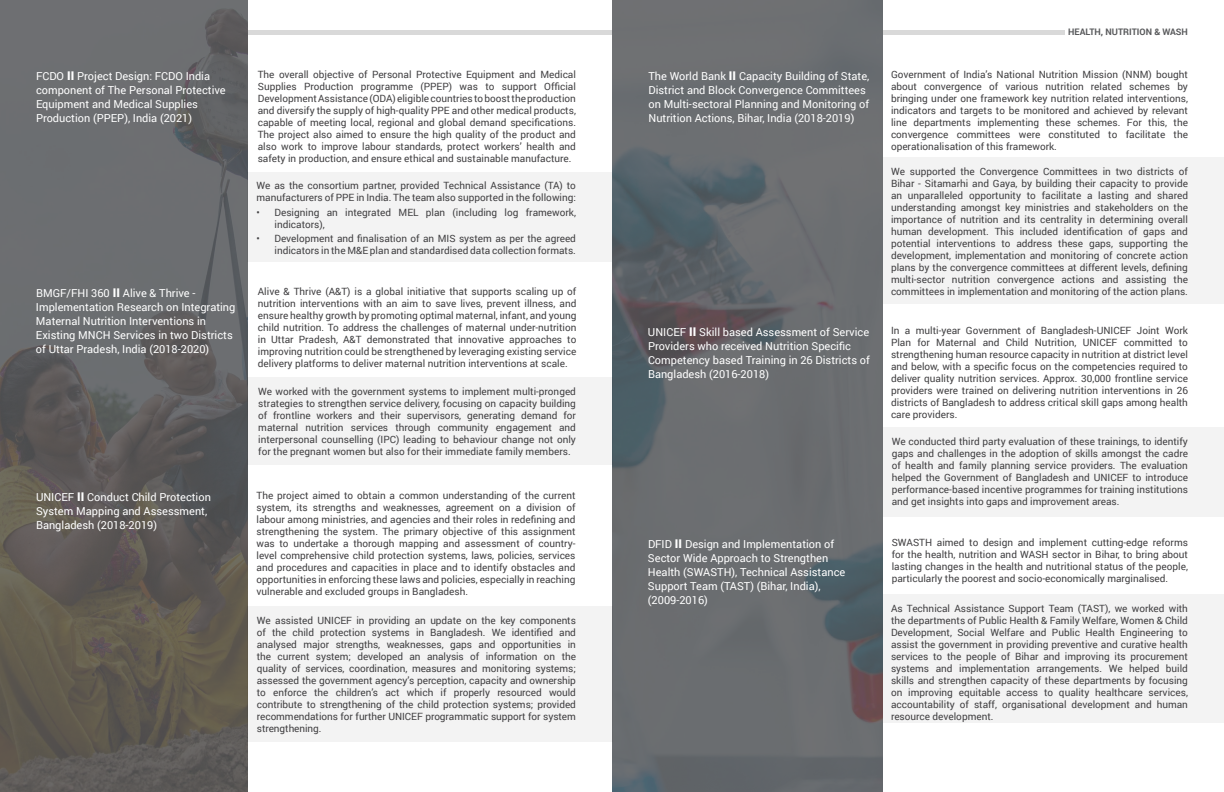
<style>
.page{position:relative;width:1224px;height:792px;background:#fff}
.page>*{position:absolute;margin:0;border:0;box-sizing:border-box;transform-origin:0 0}
.t1{font:11px/14px "Roboto";color:#fff}
.t2{font:10px/12px "Roboto";color:#414042;text-align:justify}
.t3{font:700 9px "Roboto";color:#58595b}
.s1{font-weight:900;font-size:12px}
</style>
<div class="page">
<div style="left:161px;top:30px;width:904px;height:5px;background:#d9d9d9"></div>
<img style="left:0;top:0;width:248px;height:792px">
<img style="left:612px;top:0;width:271px;height:792px">
<div style="left:248px;top:607px;width:365px;height:135px;background:#f3f3f3"></div>
<div style="left:883px;top:427px;width:341px;height:90px;background:#f3f3f3"></div>
<div style="left:883px;top:157px;width:341px;height:147px;background:#f3f3f3"></div>
<div style="left:883px;top:594px;width:341px;height:128px;background:#f3f3f3"></div>
<div style="left:248px;top:173px;width:364px;height:89px;background:#f3f3f3"></div>
<div style="left:248px;top:378px;width:365px;height:87px;background:#f3f3f3"></div>
<p class="t1" style="left:36px;top:69px;width:191px">FCDO <span class="s1">II</span> Project Design: FCDO India component of The Personal Protective Equipment and Medical Supplies Production (PPEP), India (2021)</p>
<p class="t2" style="left:258px;top:68px;width:320px">The overall objective of Personal Protective Equipment and Medical Supplies Production programme (PPEP) was to support Official Development Assistance (ODA) eligible countries to boost the production and diversify the supply of high-quality PPE and other medical products, capable of meeting local, regional and global demand specifications.<br>The project also aimed to ensure the high quality of the product and also work to improve labour standards, protect workers’ health and safety in production, and ensure ethical and sustainable manufacture.</p>
<p class="t2" style="left:256px;top:180px;width:321px">We as the consortium partner, provided Technical Assistance (TA) to manufacturers of PPE in India. The team also supported in the following:</p>
<p class="t2" style="left:274px;top:206px;width:303px;text-indent:-18px">• Designing an integrated MEL plan (including log framework, indicators),</p>
<p class="t2" style="left:256px;top:232px;width:321px;text-align:right">• Development and finalisation of an MIS system as per the agreed indicators in the M&amp;E plan and standardised data collection formats.</p>
<p class="t1" style="left:36px;top:286px;width:201px">BMGF/FHI 360 <span class="s1">II</span> Alive &amp; Thrive - Implementation Research on Integrating Maternal Nutrition Interventions in Existing MNCH Services in two Districts of Uttar Pradesh, India (2018-2020)</p>
<p class="t2" style="left:258px;top:285px;width:320px">Alive &amp; Thrive (A&amp;T) is a global initiative that supports scaling up of nutrition interventions with an aim to save lives, prevent illness, and ensure healthy growth by promoting optimal maternal, infant, and young child nutrition. To address the challenges of maternal under-nutrition in Uttar Pradesh, A&amp;T demonstrated that innovative approaches to improving nutrition could be strengthened by leveraging existing service delivery platforms to deliver maternal nutrition interventions at scale.</p>
<p class="t2" style="left:258px;top:385px;width:319px">We worked with the government systems to implement multi-pronged strategies to strengthen service delivery, focusing on capacity building of frontline workers and their supervisors, generating demand for maternal nutrition services through community engagement and interpersonal counselling (IPC) leading to behaviour change not only for the pregnant women but also for their immediate family members.</p>
<p class="t1" style="left:36px;top:490px;width:176px">UNICEF <span class="s1">II</span> Conduct Child Protection<br>System Mapping and Assessment,<br>Bangladesh (2018-2019)</p>
<p class="t2" style="left:257px;top:489px;width:321px">The project aimed to obtain a common understanding of the current system, its strengths and weaknesses, agreement on a division of labour among ministries, and agencies and their roles in redefining and strengthening the system. The primary objective of this assignment was to undertake a thorough mapping and assessment of country&shy;level comprehensive child protection systems, laws, policies, services and procedures and capacities in place and to identify obstacles and opportunities in enforcing these laws and policies, especially in reaching vulnerable and excluded groups in Bangladesh.</p>
<p class="t2" style="left:257px;top:614px;width:321px">We assisted UNICEF in providing an update on the key components of the child protection systems in Bangladesh. We identified and analysed major strengths, weaknesses, gaps and opportunities in the current system; developed an analysis of information on the quality of services, coordination, measures and monitoring systems; assessed the government agency’s perception, capacity and ownership to enforce the children’s act which if properly resourced would contribute to strengthening of the child protection systems; provided recommendations for further UNICEF programmatic support for system strengthening.</p>
<p class="t1" style="left:648px;top:69px;width:222px">The World Bank <span class="s1">II</span> Capacity Building of State, District and Block Convergence Committees on Multi-sectoral Planning and Monitoring of Nutrition Actions, Bihar, India (2018-2019)</p>
<p class="t1" style="left:648px;top:324px;width:223px">UNICEF <span class="s1">II</span> Skill based Assessment of Service Providers who received Nutrition Specific Competency based Training in 26 Districts of Bangladesh (2016-2018)</p>
<p class="t1" style="left:648px;top:536px;width:199px">DFID <span class="s1">II</span> Design and Implementation of<br>Sector Wide Approach to Strengthen<br>Health (SWASTH), Technical Assistance<br>Support Team (TAST) (Bihar, India), (2009-2016)</p>
<p class="t3" style="left:1068px;top:26px;width:121px">HEALTH, NUTRITION &amp; WASH</p>
<p class="t2" style="left:891px;top:68px;width:299px">Government of India’s National Nutrition Mission (NNM) bought about convergence of various nutrition related schemes by bringing under one framework key nutrition related interventions, indicators and targets to be monitored and achieved by relevant line departments implementing these schemes. For this, the convergence committees were constituted to facilitate the operationalisation of this framework.</p>
<p class="t2" style="left:891px;top:165px;width:299px">We supported the Convergence Committees in two districts of Bihar - Sitamarhi and Gaya, by building their capacity to provide an unparalleled opportunity to facilitate a lasting and shared understanding amongst key ministries and stakeholders on the importance of nutrition and its centrality in determining overall human development. This included identification of gaps and potential interventions to address these gaps, supporting the development, implementation and monitoring of concrete action plans by the convergence committees at different levels, defining multi-sector nutrition convergence actions and assisting the committees in implementation and monitoring of the action plans.</p>
<p class="t2" style="left:891px;top:324px;width:299px">In a multi-year Government of Bangladesh-UNICEF Joint Work Plan for Maternal and Child Nutrition, UNICEF committed to strengthening human resource capacity in nutrition at district level and below, with a specific focus on the competencies required to deliver quality nutrition services. Approx. 30,000 frontline service providers were trained on delivering nutrition interventions in 26 districts of Bangladesh to address critical skill gaps among health care providers.</p>
<p class="t2" style="left:892px;top:435px;width:298px">We conducted third party evaluation of these trainings, to identify gaps and challenges in the adoption of skills amongst the cadre of health and family planning service providers. The evaluation helped the Government of Bangladesh and UNICEF to introduce performance-based incentive programmes for training institutions and get insights into gaps and improvement areas.</p>
<p class="t2" style="left:892px;top:536px;width:298px">SWASTH aimed to design and implement cutting-edge reforms for the health, nutrition and WASH sector in Bihar, to bring about lasting changes in the health and nutritional status of the people, particularly the poorest and socio-economically marginalised.</p>
<p class="t2" style="left:891px;top:602px;width:299px">As Technical Assistance Support Team (TAST), we worked with the departments of Public Health &amp; Family Welfare, Women &amp; Child Development, Social Welfare and Public Health Engineering to assist the government in providing preventive and curative health services to the people of Bihar and improving its procurement systems and implementation arrangements. We helped build skills and strengthen capacity of these departments by focusing on improving equitable access to quality healthcare services, accountability of staff, organisational development and human resource development.</p>
</div>
